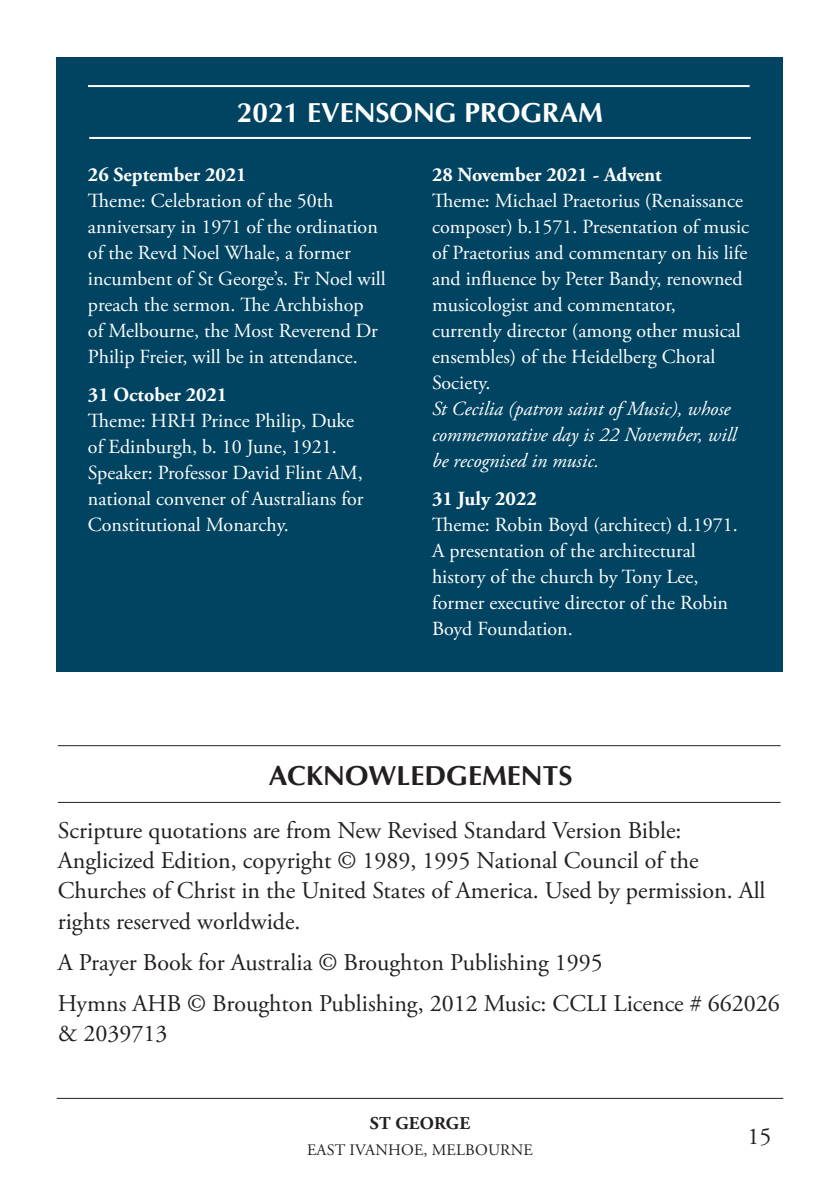
<style>
.page{position:relative;width:840px;height:1191px;background:#fff}
.page>*{position:absolute;margin:0;border:0;box-sizing:border-box;transform-origin:0 0}
.t1{font:700 28px "Optima";color:#fff}
.t2{font:700 28px "Optima";color:#231f20}
.t3{font:24px/30px "Adobe Garamond Pro";color:#231f20}
.t4{font:20px/26px "Adobe Garamond Pro";color:#fff}
.t5{font:italic 20px/26px "Adobe Garamond Pro";color:#fff}
.t6{font:700 20px "Adobe Garamond Pro";color:#fff}
.t7{font:700 18px "Adobe Garamond Pro";letter-spacing:.015em;color:#231f20}
.t8{font:16px "Adobe Garamond Pro";letter-spacing:.015em;color:#231f20}
</style>
<div class="page">
<hr style="left:57px;top:1097px;width:725px;height:1px;background:#231f20">
<hr style="left:58px;top:745px;width:722px;height:1px;background:#231f20">
<hr style="left:58px;top:802px;width:722px;height:1px;background:#231f20">
<div style="left:57px;top:57px;width:725px;height:614px;background:#004462"></div>
<hr style="left:88px;top:85px;width:661px;height:2px;background:#fff">
<hr style="left:89px;top:137px;width:661px;height:2px;background:#fff">
<h1 class="t1" style="left:237px;top:98px;width:367px">2021 EVENSONG PROGRAM</h1>
<p class="t6" style="left:88px;top:163px;width:160px">26 September 2021</p>
<p class="t4" style="left:88px;top:188px;width:299px">Theme: Celebration of the 50th anniversary in 1971 of the ordination of the Revd Noel Whale, a former incumbent of St George’s. Fr Noel will preach the sermon. The Archbishop<br>of Melbourne, the Most Reverend Dr Philip Freier, will be in attendance.</p>
<p class="t6" style="left:88px;top:382px;width:141px">31 October 2021</p>
<p class="t4" style="left:88px;top:408px;width:277px">Theme: HRH Prince Philip, Duke of Edinburgh, b. 10 June, 1921.<br>Speaker: Professor David Flint AM, national convener of Australians for<br>Constitutional Monarchy.</p>
<p class="t6" style="left:432px;top:163px;width:231px">28 November 2021 - Advent</p>
<p class="t4" style="left:432px;top:188px;width:318px">Theme: Michael Praetorius (Renaissance composer) b.1571. Presentation of music of Praetorius and commentary on his life and influence by Peter Bandy, renowned musicologist and commentator, currently director (among other musical ensembles) of the Heidelberg Choral Society.</p>
<p class="t5" style="left:432px;top:396px;width:306px">St Cecilia (patron saint of Music), whose commemorative day is 22 November, will be recognised in music.</p>
<p class="t6" style="left:432px;top:486px;width:106px">31 July 2022</p>
<p class="t4" style="left:432px;top:512px;width:307px">Theme: Robin Boyd (architect) d.1971.<br>A presentation of the architectural history of the church by Tony Lee, former executive director of the Robin Boyd Foundation.</p>
<h1 class="t2" style="left:268px;top:759px;width:305px">ACKNOWLEDGEMENTS</h1>
<p class="t3" style="left:58px;top:816px;width:708px">Scripture quotations are from New Revised Standard Version Bible:<br>Anglicized Edition, copyright © 1989, 1995 National Council of the Churches of Christ in the United States of America. Used by permission. All rights reserved worldwide.</p>
<p class="t3" style="left:58px;top:942px;width:723px;line-height:41.4px">A Prayer Book for Australia © Broughton Publishing 1995<br>Hymns AHB © Broughton Publishing, 2012 Music: CCLI Licence # 662026</p>
<p class="t3" style="left:58px;top:1019px;width:111px">&amp; 2039713</p>
<p class="t7" style="left:369px;top:1113px;width:102px">ST GEORGE</p>
<p class="t8" style="left:307px;top:1140px;width:227px">EAST IVANHOE, MELBOURNE</p>
<p class="t3" style="left:747px;top:1122px;width:25px">15</p>
</div>
